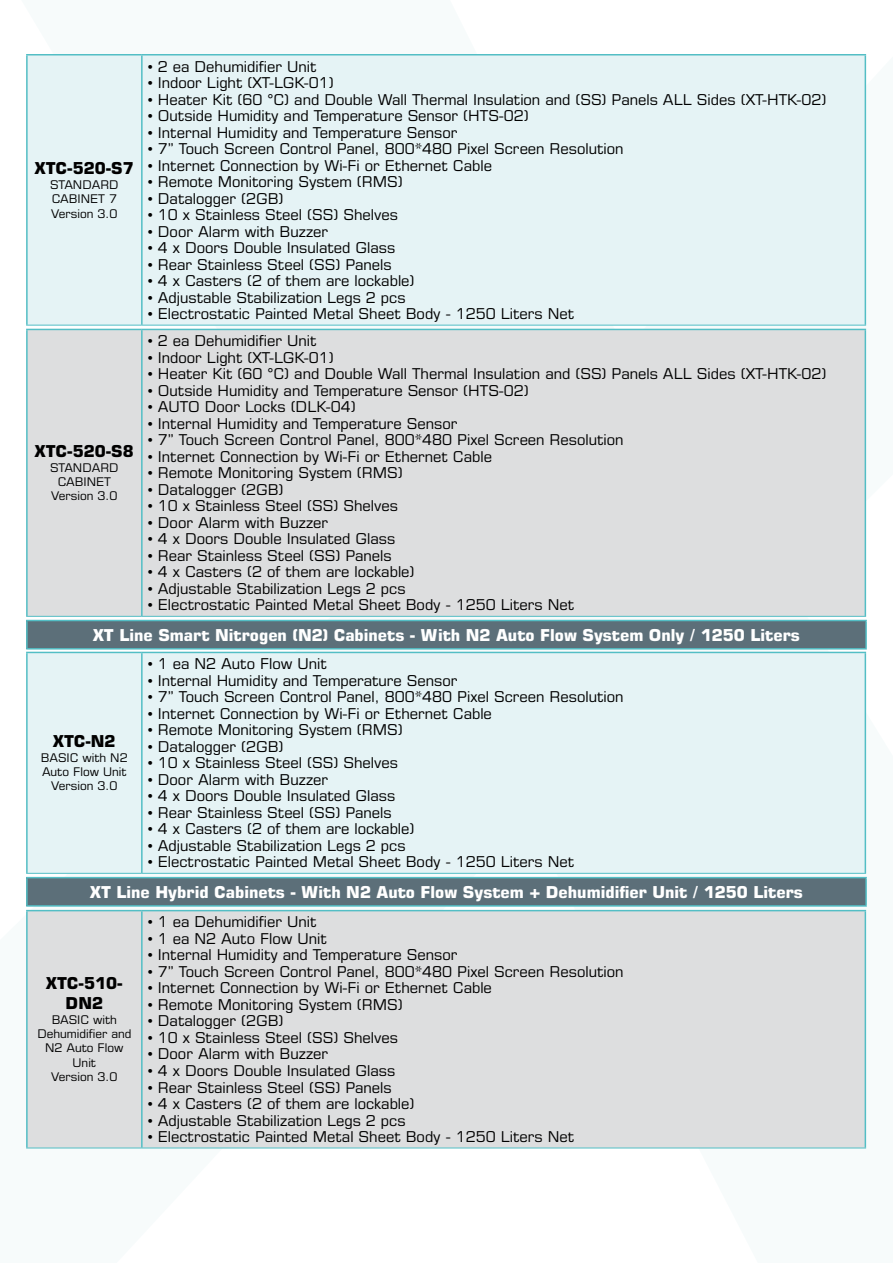
<style>
.page{position:relative;width:893px;height:1263px;background:#fff}
.page>*{position:absolute;margin:0;border:0;box-sizing:border-box;transform-origin:0 0}
.t1{font:700 16.5px "Eurostile LT Pro Unicode";color:#fff}
.t2{font:700 16.5px/19.8px "Eurostile LT Pro Unicode";color:#000;text-align:center}
.t3{font:15px "Eurostile LT Pro Unicode";color:#000}
.t4{font:12px/14.4px "Eurostile LT Pro Unicode";color:#000;text-align:center}
</style>
<div class="page">
<div style="left:28px;top:56px;width:837px;height:269px;background:#e5f3f5"></div>
<hr style="left:26px;top:54px;width:116px;height:2px;background:#53bec5">
<hr style="left:26px;top:56px;width:2px;height:269px;background:#53bec5">
<hr style="left:142px;top:54px;width:724px;height:2px;background:#53bec5">
<hr style="left:141px;top:56px;width:2px;height:269px;background:#53bec5">
<hr style="left:865px;top:56px;width:1px;height:269px;background:#53bec5">
<hr style="left:26px;top:325px;width:116px;height:1px;background:#53bec5">
<hr style="left:142px;top:325px;width:724px;height:1px;background:#53bec5">
<div style="left:28px;top:653px;width:837px;height:220px;background:#e5f3f5"></div>
<hr style="left:26px;top:652px;width:116px;height:1px;background:#53bec5">
<hr style="left:26px;top:653px;width:2px;height:220px;background:#53bec5">
<hr style="left:142px;top:652px;width:724px;height:1px;background:#53bec5">
<hr style="left:141px;top:653px;width:2px;height:220px;background:#53bec5">
<hr style="left:865px;top:653px;width:1px;height:220px;background:#53bec5">
<hr style="left:26px;top:873px;width:116px;height:1px;background:#53bec5">
<hr style="left:142px;top:873px;width:724px;height:1px;background:#53bec5">
<div style="left:28px;top:911px;width:837px;height:236px;background:#dddedf"></div>
<hr style="left:26px;top:910px;width:116px;height:1px;background:#53bec5">
<hr style="left:26px;top:911px;width:2px;height:236px;background:#53bec5">
<hr style="left:142px;top:910px;width:724px;height:1px;background:#53bec5">
<hr style="left:141px;top:911px;width:2px;height:236px;background:#53bec5">
<hr style="left:865px;top:911px;width:1px;height:236px;background:#53bec5">
<hr style="left:26px;top:1147px;width:116px;height:1px;background:#53bec5">
<hr style="left:142px;top:1147px;width:724px;height:1px;background:#53bec5">
<div style="left:28px;top:330px;width:837px;height:286px;background:#dddedf"></div>
<hr style="left:26px;top:329px;width:116px;height:1px;background:#53bec5">
<hr style="left:26px;top:330px;width:2px;height:286px;background:#53bec5">
<hr style="left:142px;top:329px;width:724px;height:1px;background:#53bec5">
<hr style="left:141px;top:330px;width:2px;height:286px;background:#53bec5">
<hr style="left:865px;top:330px;width:1px;height:286px;background:#53bec5">
<hr style="left:26px;top:616px;width:116px;height:1px;background:#53bec5">
<hr style="left:142px;top:616px;width:724px;height:1px;background:#53bec5">
<div style="left:27px;top:620px;width:839px;height:29px;background:#5c6f79"></div>
<hr style="left:26px;top:620px;width:841px;height:1px;background:#53bec5">
<hr style="left:26px;top:621px;width:2px;height:27px;background:#53bec5">
<hr style="left:865px;top:621px;width:2px;height:27px;background:#53bec5">
<hr style="left:26px;top:648px;width:841px;height:1px;background:#53bec5">
<div style="left:27px;top:878px;width:839px;height:28px;background:#5c6f79"></div>
<hr style="left:26px;top:877px;width:841px;height:1px;background:#53bec5">
<hr style="left:26px;top:878px;width:2px;height:27px;background:#53bec5">
<hr style="left:865px;top:878px;width:2px;height:27px;background:#53bec5">
<hr style="left:26px;top:905px;width:841px;height:2px;background:#53bec5">
<p class="t2" style="left:35px;top:158px;width:100px">XTC-520-S7</p>
<p class="t4" style="left:50px;top:177px;width:70px;text-align:left">STANDARD<br>CABINET 7<br>Version 3.0</p>
<p class="t3" style="left:148px;top:57px;width:170px">• 2 ea Dehumidifier Unit</p>
<p class="t3" style="left:148px;top:74px;width:187px">• Indoor Light (XT-LGK-01)</p>
<p class="t3" style="left:148px;top:90px;width:680px">• Heater Kit (60 °C) and Double Wall Thermal Insulation and (SS) Panels ALL Sides (XT-HTK-02)</p>
<p class="t3" style="left:148px;top:107px;width:383px">• Outside Humidity and Temperature Sensor (HTS-02)</p>
<p class="t3" style="left:148px;top:123px;width:311px">• Internal Humidity and Temperature Sensor</p>
<p class="t3" style="left:148px;top:140px;width:477px">• 7” Touch Screen Control Panel, 800*480 Pixel Screen Resolution</p>
<p class="t3" style="left:148px;top:156px;width:346px">• Internet Connection by Wi-Fi or Ethernet Cable</p>
<p class="t3" style="left:148px;top:173px;width:257px">• Remote Monitoring System (RMS)</p>
<p class="t3" style="left:148px;top:189px;width:137px">• Datalogger (2GB)</p>
<p class="t3" style="left:148px;top:206px;width:252px">• 10 x Stainless Steel (SS) Shelves</p>
<p class="t3" style="left:148px;top:222px;width:182px">• Door Alarm with Buzzer</p>
<p class="t3" style="left:148px;top:239px;width:249px">• 4 x Doors Double Insulated Glass</p>
<p class="t3" style="left:148px;top:255px;width:245px">• Rear Stainless Steel (SS) Panels</p>
<p class="t3" style="left:148px;top:272px;width:268px">• 4 x Casters (2 of them are lockable)</p>
<p class="t3" style="left:148px;top:288px;width:259px">• Adjustable Stabilization Legs 2 pcs</p>
<p class="t3" style="left:148px;top:305px;width:428px">• Electrostatic Painted Metal Sheet Body - 1250 Liters Net</p>
<p class="t3" style="left:148px;top:332px;width:170px">• 2 ea Dehumidifier Unit</p>
<p class="t3" style="left:148px;top:348px;width:187px">• Indoor Light (XT-LGK-01)</p>
<p class="t3" style="left:148px;top:365px;width:680px">• Heater Kit (60 °C) and Double Wall Thermal Insulation and (SS) Panels ALL Sides (XT-HTK-02)</p>
<p class="t3" style="left:148px;top:381px;width:383px">• Outside Humidity and Temperature Sensor (HTS-02)</p>
<p class="t3" style="left:148px;top:398px;width:210px">• AUTO Door Locks (DLK-04)</p>
<p class="t3" style="left:148px;top:414px;width:311px">• Internal Humidity and Temperature Sensor</p>
<p class="t3" style="left:148px;top:431px;width:477px">• 7” Touch Screen Control Panel, 800*480 Pixel Screen Resolution</p>
<p class="t3" style="left:148px;top:447px;width:346px">• Internet Connection by Wi-Fi or Ethernet Cable</p>
<p class="t3" style="left:148px;top:464px;width:257px">• Remote Monitoring System (RMS)</p>
<p class="t3" style="left:148px;top:480px;width:137px">• Datalogger (2GB)</p>
<p class="t3" style="left:148px;top:497px;width:252px">• 10 x Stainless Steel (SS) Shelves</p>
<p class="t3" style="left:148px;top:513px;width:182px">• Door Alarm with Buzzer</p>
<p class="t3" style="left:148px;top:530px;width:249px">• 4 x Doors Double Insulated Glass</p>
<p class="t3" style="left:148px;top:546px;width:245px">• Rear Stainless Steel (SS) Panels</p>
<p class="t3" style="left:148px;top:563px;width:268px">• 4 x Casters (2 of them are lockable)</p>
<p class="t3" style="left:148px;top:579px;width:259px">• Adjustable Stabilization Legs 2 pcs</p>
<p class="t3" style="left:148px;top:596px;width:428px">• Electrostatic Painted Metal Sheet Body - 1250 Liters Net</p>
<p class="t1" style="left:93px;top:624px;width:708px">XT Line Smart Nitrogen (N2) Cabinets - With N2 Auto Flow System Only / 1250 Liters</p>
<p class="t2" style="left:35px;top:441px;width:100px">XTC-520-S8</p>
<p class="t4" style="left:50px;top:460px;width:70px">STANDARD<br>CABINET<br>Version 3.0</p>
<p class="t2" style="left:53px;top:731px;width:64px">XTC-N2</p>
<p class="t4" style="left:41px;top:750px;width:88px">BASIC with N2<br>Auto Flow Unit<br>Version 3.0</p>
<p class="t3" style="left:148px;top:655px;width:181px">• 1 ea N2 Auto Flow Unit</p>
<p class="t3" style="left:148px;top:671px;width:311px">• Internal Humidity and Temperature Sensor</p>
<p class="t3" style="left:148px;top:688px;width:477px">• 7” Touch Screen Control Panel, 800*480 Pixel Screen Resolution</p>
<p class="t3" style="left:148px;top:704px;width:346px">• Internet Connection by Wi-Fi or Ethernet Cable</p>
<p class="t3" style="left:148px;top:721px;width:257px">• Remote Monitoring System (RMS)</p>
<p class="t3" style="left:148px;top:737px;width:137px">• Datalogger (2GB)</p>
<p class="t3" style="left:148px;top:754px;width:252px">• 10 x Stainless Steel (SS) Shelves</p>
<p class="t3" style="left:148px;top:770px;width:182px">• Door Alarm with Buzzer</p>
<p class="t3" style="left:148px;top:787px;width:249px">• 4 x Doors Double Insulated Glass</p>
<p class="t3" style="left:148px;top:803px;width:245px">• Rear Stainless Steel (SS) Panels</p>
<p class="t3" style="left:148px;top:820px;width:268px">• 4 x Casters (2 of them are lockable)</p>
<p class="t3" style="left:148px;top:836px;width:259px">• Adjustable Stabilization Legs 2 pcs</p>
<p class="t3" style="left:148px;top:853px;width:428px">• Electrostatic Painted Metal Sheet Body - 1250 Liters Net</p>
<p class="t1" style="left:90px;top:882px;width:714px">XT Line Hybrid Cabinets - With N2 Auto Flow System + Dehumidifier Unit / 1250 Liters</p>
<p class="t2" style="left:46px;top:973px;width:78px">XTC-510-<br>DN2</p>
<p class="t4" style="left:37px;top:1012px;width:96px">BASIC with<br>Dehumidifier and<br>N2 Auto Flow<br>Unit<br>Version 3.0</p>
<p class="t3" style="left:148px;top:913px;width:170px">• 1 ea Dehumidifier Unit</p>
<p class="t3" style="left:148px;top:929px;width:181px">• 1 ea N2 Auto Flow Unit</p>
<p class="t3" style="left:148px;top:946px;width:311px">• Internal Humidity and Temperature Sensor</p>
<p class="t3" style="left:148px;top:962px;width:477px">• 7” Touch Screen Control Panel, 800*480 Pixel Screen Resolution</p>
<p class="t3" style="left:148px;top:979px;width:346px">• Internet Connection by Wi-Fi or Ethernet Cable</p>
<p class="t3" style="left:148px;top:995px;width:257px">• Remote Monitoring System (RMS)</p>
<p class="t3" style="left:148px;top:1012px;width:137px">• Datalogger (2GB)</p>
<p class="t3" style="left:148px;top:1028px;width:252px">• 10 x Stainless Steel (SS) Shelves</p>
<p class="t3" style="left:148px;top:1045px;width:182px">• Door Alarm with Buzzer</p>
<p class="t3" style="left:148px;top:1061px;width:249px">• 4 x Doors Double Insulated Glass</p>
<p class="t3" style="left:148px;top:1078px;width:245px">• Rear Stainless Steel (SS) Panels</p>
<p class="t3" style="left:148px;top:1094px;width:268px">• 4 x Casters (2 of them are lockable)</p>
<p class="t3" style="left:148px;top:1111px;width:259px">• Adjustable Stabilization Legs 2 pcs</p>
<p class="t3" style="left:148px;top:1127px;width:428px">• Electrostatic Painted Metal Sheet Body - 1250 Liters Net</p>
</div>
